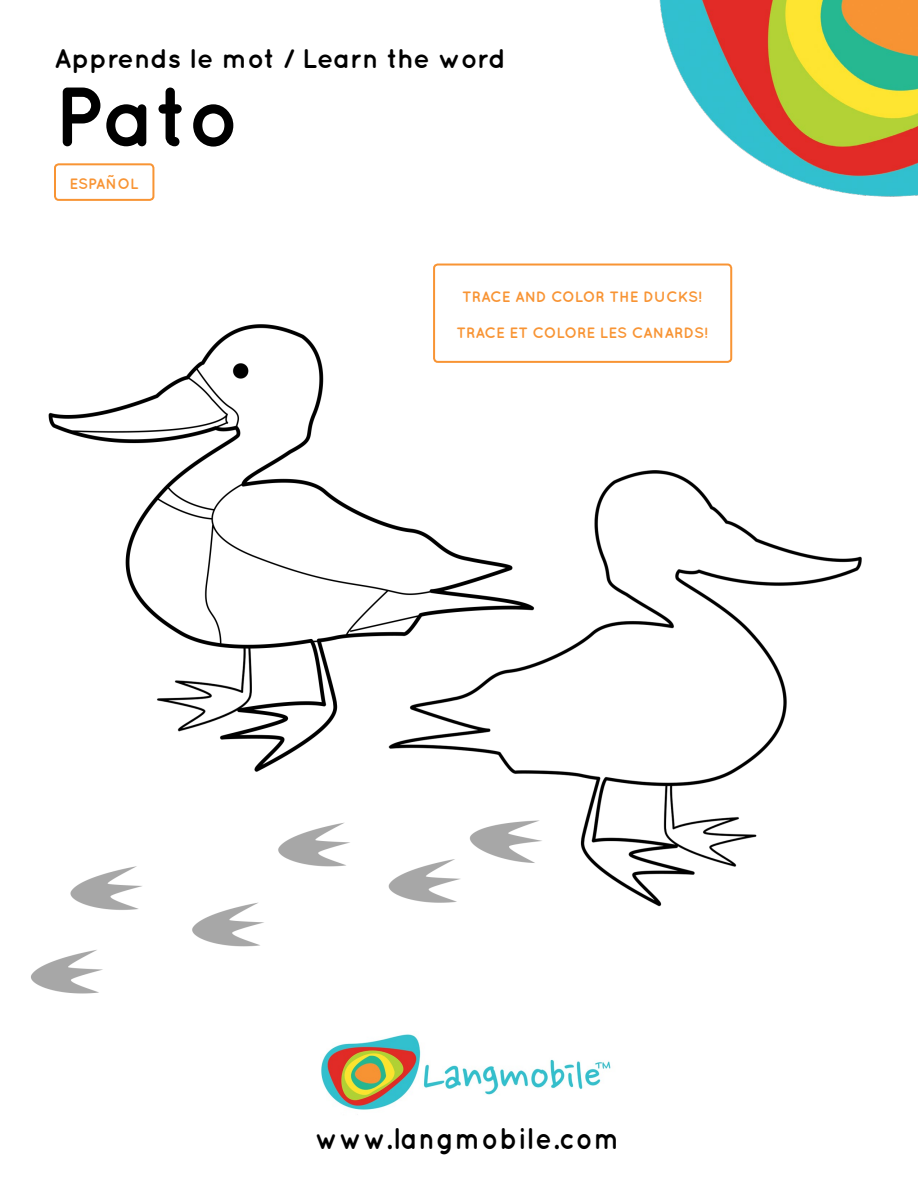
<style>
.page{position:relative;width:918px;height:1188px;background:#fff}
.page>*{position:absolute;margin:0;border:0;box-sizing:border-box;transform-origin:0 0}
.t1{font:700 84px "Quicksand";color:#000}
.t2{font:700 30px "Quicksand";letter-spacing:.04em;color:#000;scale:.9 1}
.t3{font:700 27px "Quicksand";color:#000}
.t4{font:700 15px "Quicksand";color:#f89434}
</style>
<div class="page">
<img style="left:31px;top:164px;width:831px;height:830px">
<img style="left:633px;top:0;width:285px;height:210px">
<img style="left:321px;top:1034px;width:290px;height:76px">
<div style="left:54px;top:163px;width:100px;height:38px;border:2px solid #f89434;border-radius:4px"></div>
<div style="left:434px;top:265px;width:297px;height:97px;background:#fff;border-radius:4px"></div>
<div style="left:433px;top:264px;width:299px;height:99px;border:2px solid #f89434;border-radius:4px"></div>
<h3 class="t3" style="left:54px;top:43px;width:454px">Apprends le mot / Learn the word</h3>
<h1 class="t1" style="left:54px;top:67px;width:187px">Pato</h1>
<p class="t4" style="left:69px;top:175px;width:71px">ESPAÑOL</p>
<p class="t4" style="left:462px;top:288px;width:242px">TRACE AND COLOR THE DUCKS!</p>
<p class="t4" style="left:456px;top:324px;width:253px">TRACE ET COLORE LES CANARDS!</p>
<h2 class="t2" style="left:315px;top:1120px;width:339px">www.langmobile.com</h2>
</div>
